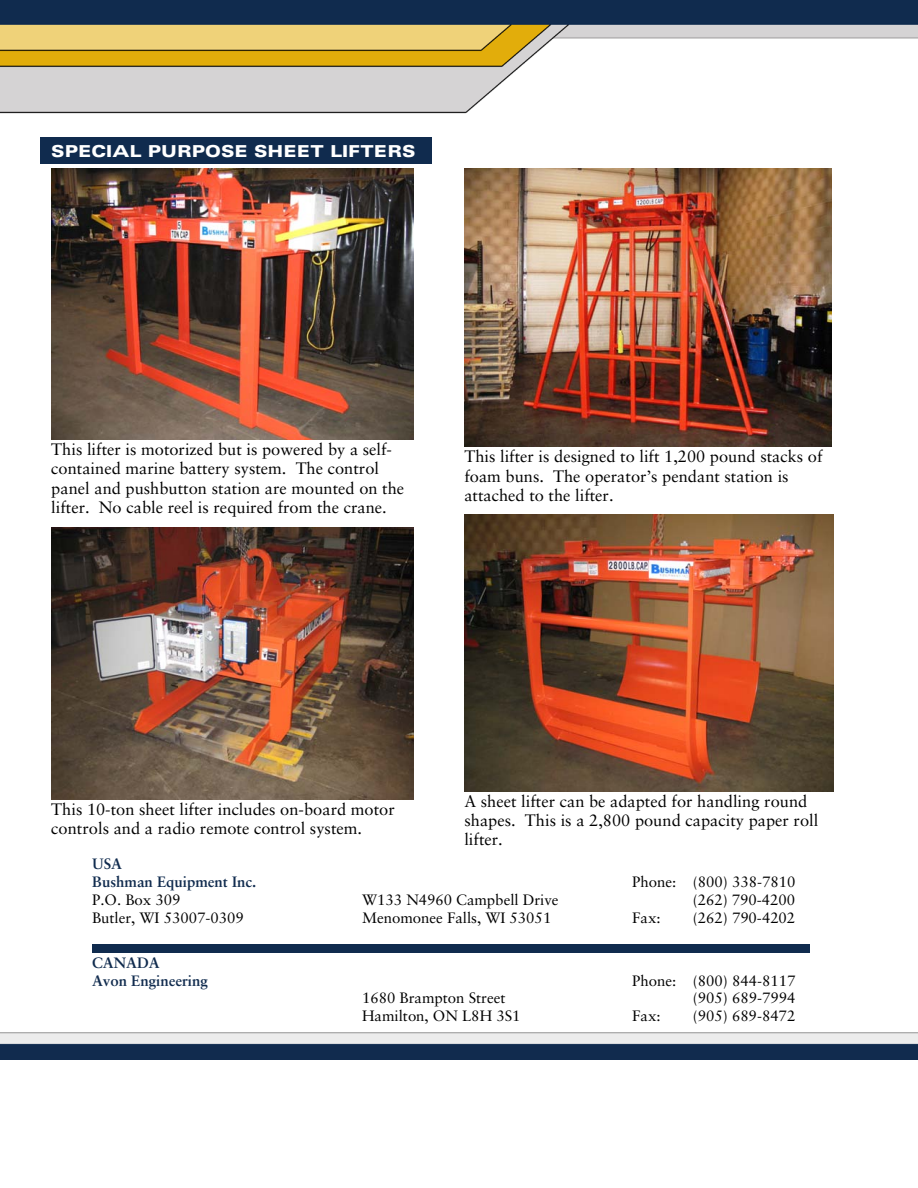
<style>
.page{position:relative;width:918px;height:1188px;background:#fff}
.page>*{position:absolute;margin:0;border:0;box-sizing:border-box;transform-origin:0 0}
.t1{font:16.5px/19.4px "Sabon LT Std";color:#000}
.t2{font:900 expanded 16.5px "Univers LT Std";color:#fff}
.t3{font:15px "Sabon LT Std";color:#000}
.t4{font:700 15px/17.9px "Sabon LT Std";color:#102b4e}
</style>
<div class="page">
<img style="left:0;top:0;width:918px;height:114px">
<img style="left:0;top:1032px;width:918px;height:27px">
<div style="left:92px;top:944px;width:718px;height:9px;background:#102b4e"></div>
<img style="left:51px;top:169px;width:362px;height:271px">
<img style="left:51px;top:527px;width:362px;height:272px">
<img style="left:464px;top:169px;width:368px;height:278px">
<img style="left:464px;top:515px;width:369px;height:276px">
<div style="left:40px;top:137px;width:392px;height:27px;background:#102b4e"></div>
<p class="t2" style="left:51px;top:142px;width:366px">SPECIAL PURPOSE SHEET LIFTERS</p>
<p class="t1" style="left:51px;top:439px;width:354px">This lifter is motorized but is powered by a self&shy;contained marine battery system. The control panel and pushbutton station are mounted on the lifter. No cable reel is required from the crane.</p>
<p class="t1" style="left:464px;top:447px;width:360px">This lifter is designed to lift 1,200 pound stacks of foam buns. The operator’s pendant station is attached to the lifter.</p>
<p class="t1" style="left:51px;top:799px;width:345px">This 10-ton sheet lifter includes on-board motor controls and a radio remote control system.</p>
<p class="t4" style="left:92px;top:855px;width:166px">USA<br>Bushman Equipment Inc.</p>
<p class="t1" style="left:464px;top:791px;width:356px">A sheet lifter can be adapted for handling round shapes. This is a 2,800 pound capacity paper roll lifter.</p>
<p class="t3" style="left:632px;top:873px;width:165px">Phone: (800) 338-7810</p>
<p class="t3" style="left:92px;top:891px;width:90px">P.O. Box 309</p>
<p class="t3" style="left:362px;top:891px;width:198px">W133 N4960 Campbell Drive</p>
<p class="t3" style="left:693px;top:891px;width:104px">(262) 790-4200</p>
<p class="t3" style="left:92px;top:908px;width:153px">Butler, WI 53007-0309</p>
<p class="t3" style="left:362px;top:908px;width:191px">Menomonee Falls, WI 53051</p>
<p class="t3" style="left:632px;top:908px;width:30px">Fax:</p>
<p class="t3" style="left:693px;top:908px;width:104px">(262) 790-4202</p>
<p class="t4" style="left:92px;top:953px;width:117px">CANADA<br>Avon Engineering</p>
<p class="t3" style="left:632px;top:971px;width:165px">Phone: (800) 844-8117</p>
<p class="t3" style="left:362px;top:989px;width:145px">1680 Brampton Street</p>
<p class="t3" style="left:693px;top:989px;width:104px">(905) 689-7994</p>
<p class="t3" style="left:362px;top:1007px;width:160px">Hamilton, ON L8H 3S1</p>
<p class="t3" style="left:632px;top:1007px;width:30px">Fax:</p>
<p class="t3" style="left:693px;top:1007px;width:104px">(905) 689-8472</p>
</div>
